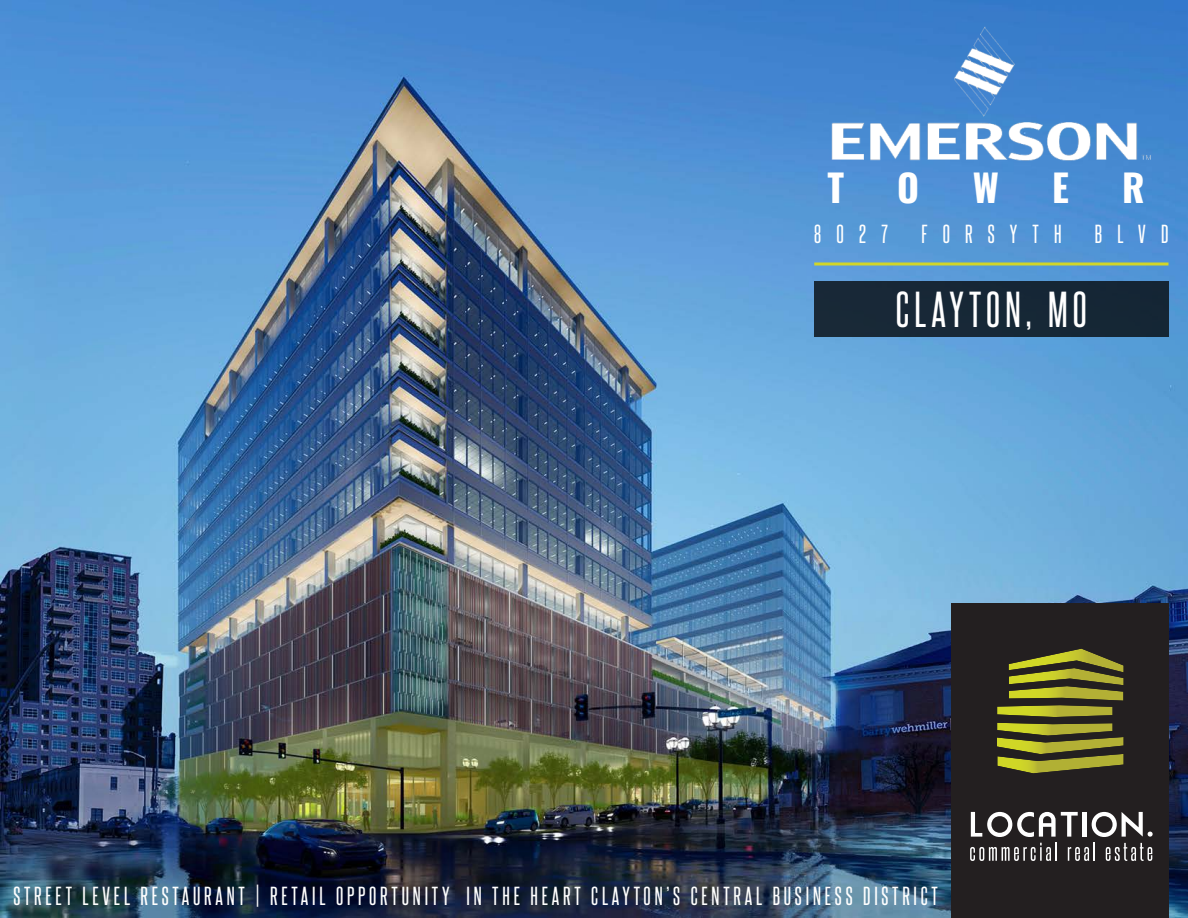
<style>
.page{position:relative;width:1188px;height:918px;background:#fff}
.page>*{position:absolute;margin:0;border:0;box-sizing:border-box;transform-origin:0 0}
.t1{font:43.5px "Steelfish Rg";letter-spacing:.12em;color:#fff}
.t2{font:37.5px "Oswald";color:#fff}
.t3{font:22.5px "Steelfish Rg";letter-spacing:.17em;color:#fff}
.t4{font:22.5px "Steelfish Rg";letter-spacing:.68em;color:#fff}
</style>
<div class="page">
<img style="left:0;top:0;width:1188px;height:918px">
<div style="left:951px;top:604px;width:218px;height:314px;background:#231f20"></div>
<svg style="left:997px;top:649px;width:127px;height:68px"></svg>
<svg style="left:997px;top:723px;width:127px;height:50px"></svg>
<svg style="left:970px;top:843px;width:87px;height:18px"></svg>
<svg style="left:1068px;top:843px;width:27px;height:18px"></svg>
<svg style="left:1106px;top:843px;width:46px;height:18px"></svg>
<svg style="left:971px;top:812px;width:107px;height:25px"></svg>
<hr style="left:1083px;top:812px;width:4px;height:25px;background:#fff">
<svg style="left:1092px;top:812px;width:61px;height:25px"></svg>
<div style="left:814px;top:281px;width:355px;height:55px;background:#162736"></div>
<hr style="left:814px;top:262px;width:355px;height:3px;background:#d2d628">
<img style="left:814px;top:10px;width:352px;height:171px">
<h2 class="t2" style="left:828px;top:172px;width:18px">T</h2>
<h2 class="t2" style="left:897px;top:172px;width:23px">O</h2>
<h2 class="t2" style="left:973px;top:172px;width:28px">W</h2>
<h2 class="t2" style="left:1052px;top:172px;width:18px">E</h2>
<h2 class="t2" style="left:1122px;top:172px;width:24px">R</h2>
<p class="t3" style="left:814px;top:223px;width:75px">8027</p>
<p class="t4" style="left:921px;top:223px;width:142px">FORSYTH</p>
<p class="t3" style="left:1095px;top:223px;width:75px">BLVD</p>
<h1 class="t1" style="left:896px;top:288px;width:193px">CLAYTON, MO</h1>
<p class="t3" style="left:14px;top:885px;width:926px">STREET LEVEL RESTAURANT | RETAIL OPPORTUNITY IN THE HEART CLAYTON’S CENTRAL BUSINESS DISTRICT</p>
</div>
